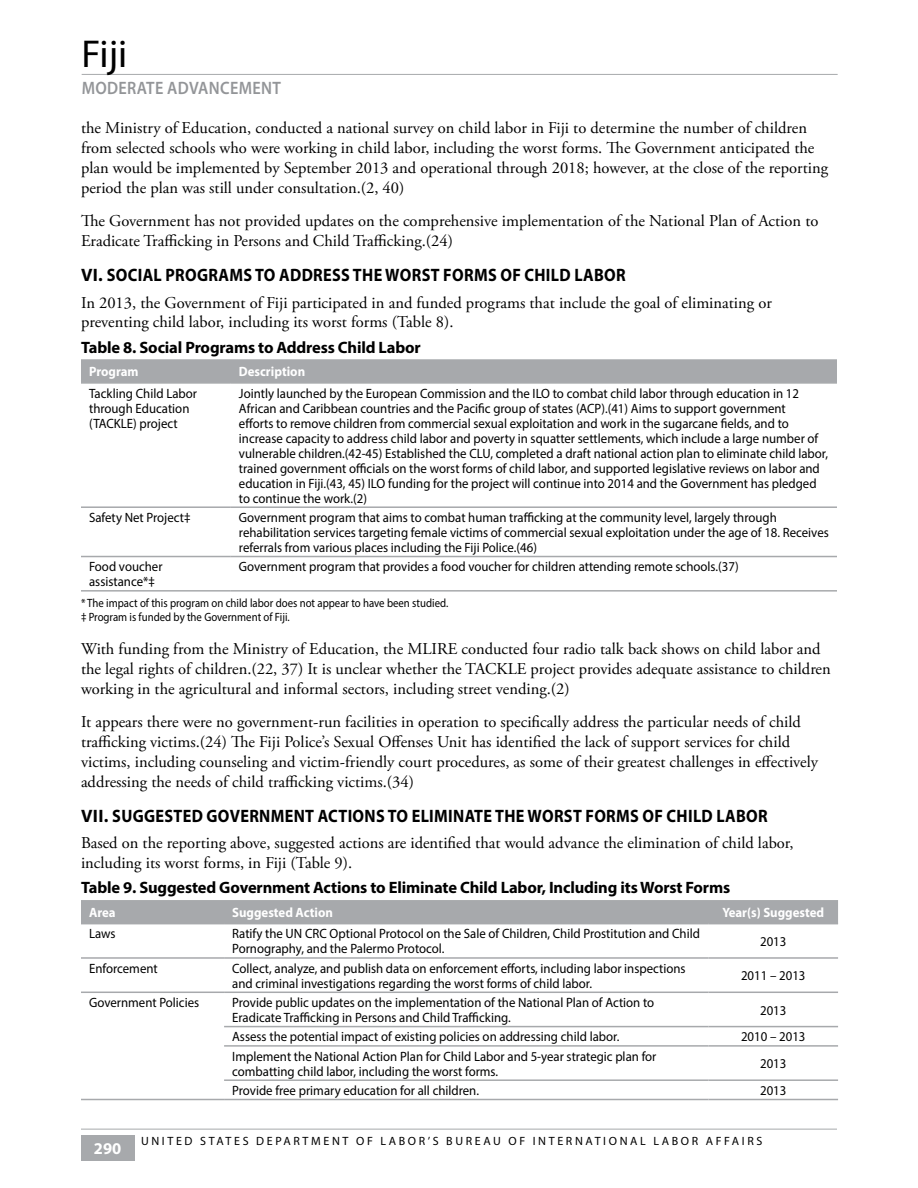
<style>
.page{position:relative;width:918px;height:1188px;background:#fff}
.page>*{position:absolute;margin:0;border:0;box-sizing:border-box;transform-origin:0 0}
.t1{font:39px "Myriad Pro";color:#000}
.H1-MAIN_HEADS{font:700 18px "Myriad Pro";letter-spacing:.02em;color:#000}
.t2{font:600 18px "Myriad Pro";letter-spacing:.02em;color:#939598;scale:.9 1}
.Subtitle{font:16.5px/19.8px "Adobe Garamond Pro";color:#000}
.TABLE_TITLES{font:700 16.5px "Myriad Pro";letter-spacing:-.01em;color:#000}
.t3{font:700 16.5px "Myriad Pro";color:#fff}
.TABLE_TEXT{font:13.5px/15px "Myriad Pro";color:#000;scale:.95 1}
.TABLE_TEXT-2{font:700 13.5px "Myriad Pro";color:#fff;scale:.95 1}
.TABLE_SOURCES{font:12px "Myriad Pro";color:#000;scale:.9 1}
.TABLE_SOURCES-2{font:12px "Myriad Pro";letter-spacing:.22em;color:#000}
</style>
<div class="page">
<div style="left:81px;top:1136px;width:53px;height:25px;background:#a7a9ac"></div>
<hr style="left:81px;top:1129px;width:756px;height:1px;background:#a7a9ac">
<hr style="left:82px;top:74px;width:756px;height:1px;background:#a7a9ac">
<div style="left:81px;top:359px;width:756px;height:23px;background:#a7a9ac"></div>
<hr style="left:81px;top:382px;width:150px;height:2px;background:#a7a9ac">
<hr style="left:231px;top:382px;width:606px;height:2px;background:#a7a9ac">
<hr style="left:81px;top:506px;width:150px;height:2px;background:#a7a9ac">
<hr style="left:231px;top:506px;width:606px;height:2px;background:#a7a9ac">
<hr style="left:81px;top:556px;width:150px;height:1px;background:#a7a9ac">
<hr style="left:231px;top:556px;width:606px;height:1px;background:#a7a9ac">
<hr style="left:81px;top:590px;width:150px;height:2px;background:#a7a9ac">
<hr style="left:231px;top:590px;width:606px;height:2px;background:#a7a9ac">
<div style="left:81px;top:900px;width:757px;height:23px;background:#a7a9ac"></div>
<hr style="left:81px;top:923px;width:143px;height:1px;background:#a7a9ac">
<hr style="left:224px;top:923px;width:484px;height:1px;background:#a7a9ac">
<hr style="left:708px;top:923px;width:130px;height:1px;background:#a7a9ac">
<hr style="left:81px;top:957px;width:143px;height:2px;background:#a7a9ac">
<hr style="left:224px;top:957px;width:484px;height:2px;background:#a7a9ac">
<hr style="left:708px;top:957px;width:130px;height:2px;background:#a7a9ac">
<hr style="left:81px;top:992px;width:143px;height:1px;background:#a7a9ac">
<hr style="left:224px;top:992px;width:484px;height:1px;background:#a7a9ac">
<hr style="left:708px;top:992px;width:130px;height:1px;background:#a7a9ac">
<hr style="left:224px;top:1026px;width:484px;height:1px;background:#a7a9ac">
<hr style="left:708px;top:1026px;width:130px;height:1px;background:#a7a9ac">
<hr style="left:224px;top:1045px;width:484px;height:2px;background:#a7a9ac">
<hr style="left:708px;top:1045px;width:130px;height:2px;background:#a7a9ac">
<hr style="left:224px;top:1079px;width:484px;height:2px;background:#a7a9ac">
<hr style="left:708px;top:1079px;width:130px;height:2px;background:#a7a9ac">
<hr style="left:81px;top:1099px;width:143px;height:1px;background:#a7a9ac">
<hr style="left:224px;top:1099px;width:484px;height:1px;background:#a7a9ac">
<hr style="left:708px;top:1099px;width:130px;height:1px;background:#a7a9ac">
<h1 class="t1" style="left:82px;top:30px;width:47px">Fiji</h1>
<h2 class="t2" style="left:82px;top:77px;width:223px">MODERATE ADVANCEMENT</h2>
<p class="Subtitle" style="left:81px;top:119px;width:749px">the Ministry of Education, conducted a national survey on child labor in Fiji to determine the number of children from selected schools who were working in child labor, including the worst forms. The Government anticipated the plan would be implemented by September 2013 and operational through 2018; however, at the close of the reporting period the plan was still under consultation.(2, 40)</p>
<p class="Subtitle" style="left:81px;top:212px;width:739px">The Government has not provided updates on the comprehensive implementation of the National Plan of Action to<br>Eradicate Trafficking in Persons and Child Trafficking.(24)</p>
<h2 class="H1-MAIN_HEADS" style="left:81px;top:263px;width:546px">VI. SOCIAL PROGRAMS TO ADDRESS THE WORST FORMS OF CHILD LABOR</h2>
<p class="Subtitle" style="left:81px;top:293px;width:692px">In 2013, the Government of Fiji participated in and funded programs that include the goal of eliminating or preventing child labor, including its worst forms (Table 8).</p>
<h4 class="TABLE_TITLES" style="left:81px;top:336px;width:341px">Table 8. Social Programs to Address Child Labor</h4>
<p class="TABLE_TEXT-2" style="left:89px;top:363px;width:54px">Program</p>
<p class="TABLE_TEXT-2" style="left:239px;top:363px;width:71px">Description</p>
<p class="TABLE_TEXT" style="left:89px;top:385px;width:115px">Tackling Child Labor through Education (TACKLE) project</p>
<p class="TABLE_TEXT" style="left:239px;top:385px;width:622px">Jointly launched by the European Commission and the ILO to combat child labor through education in 12<br>African and Caribbean countries and the Pacific group of states (ACP).(41) Aims to support government<br>efforts to remove children from commercial sexual exploitation and work in the sugarcane fields, and to increase capacity to address child labor and poverty in squatter settlements, which include a large number of vulnerable children.(42-45) Established the CLU, completed a draft national action plan to eliminate child labor, trained government officials on the worst forms of child labor, and supported legislative reviews on labor and education in Fiji.(43, 45) ILO funding for the project will continue into 2014 and the Government has pledged to continue the work.(2)</p>
<p class="TABLE_TEXT" style="left:89px;top:510px;width:108px">Safety Net Project‡</p>
<p class="TABLE_TEXT" style="left:239px;top:510px;width:622px">Government program that aims to combat human trafficking at the community level, largely through rehabilitation services targeting female victims of commercial sexual exploitation under the age of 18. Receives referrals from various places including the Fiji Police.(46)</p>
<p class="TABLE_TEXT" style="left:89px;top:559px;width:79px">Food voucher assistance*‡</p>
<p class="TABLE_TEXT" style="left:239px;top:559px;width:527px">Government program that provides a food voucher for children attending remote schools.(37)</p>
<p class="TABLE_SOURCES" style="left:81px;top:595px;width:410px">* The impact of this program on child labor does not appear to have been studied.</p>
<p class="TABLE_SOURCES" style="left:81px;top:610px;width:234px">‡ Program is funded by the Government of Fiji.</p>
<p class="Subtitle" style="left:81px;top:640px;width:751px">With funding from the Ministry of Education, the MLIRE conducted four radio talk back shows on child labor and the legal rights of children.(22, 37) It is unclear whether the TACKLE project provides adequate assistance to children working in the agricultural and informal sectors, including street vending.(2)</p>
<p class="Subtitle" style="left:81px;top:713px;width:739px">It appears there were no government-run facilities in operation to specifically address the particular needs of child trafficking victims.(24) The Fiji Police’s Sexual Offenses Unit has identified the lack of support services for child victims, including counseling and victim-friendly court procedures, as some of their greatest challenges in effectively addressing the needs of child trafficking victims.(34)</p>
<h2 class="H1-MAIN_HEADS" style="left:81px;top:804px;width:688px">VII. SUGGESTED GOVERNMENT ACTIONS TO ELIMINATE THE WORST FORMS OF CHILD LABOR</h2>
<p class="Subtitle" style="left:81px;top:834px;width:714px">Based on the reporting above, suggested actions are identified that would advance the elimination of child labor, including its worst forms, in Fiji (Table 9).</p>
<h4 class="TABLE_TITLES" style="left:81px;top:877px;width:651px">Table 9. Suggested Government Actions to Eliminate Child Labor, Including its Worst Forms</h4>
<p class="TABLE_TEXT-2" style="left:89px;top:904px;width:30px">Area</p>
<p class="TABLE_TEXT-2" style="left:232px;top:904px;width:108px">Suggested Action</p>
<p class="TABLE_TEXT-2" style="left:722px;top:904px;width:109px">Year(s) Suggested</p>
<p class="TABLE_TEXT" style="left:89px;top:926px;width:29px">Laws</p>
<p class="TABLE_TEXT" style="left:232px;top:926px;width:494px">Ratify the UN CRC Optional Protocol on the Sale of Children, Child Prostitution and Child<br>Pornography, and the Palermo Protocol.</p>
<p class="TABLE_TEXT" style="left:760px;top:934px;width:29px">2013</p>
<p class="TABLE_TEXT" style="left:89px;top:960px;width:74px">Enforcement</p>
<p class="TABLE_TEXT" style="left:232px;top:960px;width:479px">Collect, analyze, and publish data on enforcement efforts, including labor inspections and criminal investigations regarding the worst forms of child labor.</p>
<p class="TABLE_TEXT" style="left:741px;top:968px;width:69px">2011 – 2013</p>
<p class="TABLE_TEXT" style="left:89px;top:995px;width:117px">Government Policies</p>
<p class="TABLE_TEXT" style="left:232px;top:995px;width:446px">Provide public updates on the implementation of the National Plan of Action to<br>Eradicate Trafficking in Persons and Child Trafficking.</p>
<p class="TABLE_TEXT" style="left:760px;top:1002px;width:29px">2013</p>
<p class="TABLE_TEXT" style="left:232px;top:1029px;width:409px">Assess the potential impact of existing policies on addressing child labor.</p>
<p class="TABLE_TEXT" style="left:741px;top:1029px;width:69px">2010 – 2013</p>
<p class="TABLE_TEXT" style="left:232px;top:1048px;width:448px">Implement the National Action Plan for Child Labor and 5-year strategic plan for combatting child labor, including the worst forms.</p>
<p class="TABLE_TEXT" style="left:760px;top:1056px;width:29px">2013</p>
<p class="TABLE_TEXT" style="left:232px;top:1083px;width:261px">Provide free primary education for all children.</p>
<p class="TABLE_TEXT" style="left:760px;top:1083px;width:29px">2013</p>
<p class="t3" style="left:94px;top:1138px;width:29px">290</p>
<p class="TABLE_SOURCES-2" style="left:141px;top:1133px;width:623px">UNITED STATES DEPARTMENT OF LABOR’S BUREAU OF INTERNATIONAL LABOR AFFAIRS</p>
</div>
